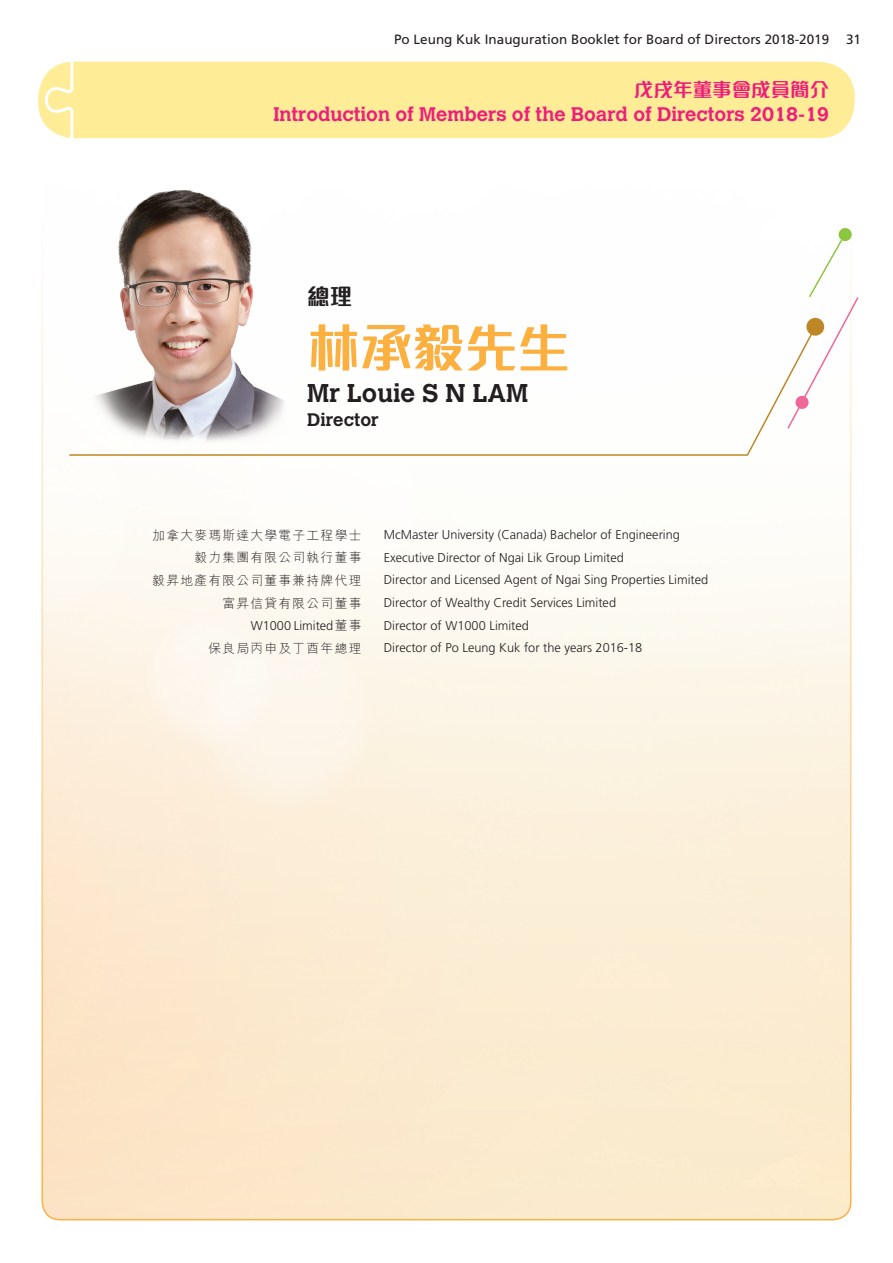
<style>
.page{position:relative;width:893px;height:1263px;background:#fff}
.page>*{position:absolute;margin:0;border:0;box-sizing:border-box;transform-origin:0 0}
.t1{font:700 52.5px "M Finance HK";color:#fbb03f}
.t2{font:700 25.5px "Calvert MT Std";color:#231f20}
.t3{font:700 22.5px "M Finance HK";color:#231f20}
.t4{font:700 19.5px "Calvert MT Std";color:#ee1e7b}
.t5{font:700 19.5px "M Finance HK";color:#ee1e7b}
.t6{font:700 18px "Calvert MT Std";color:#231f20}
.t7{font:13.5px "Frutiger LT Std";color:#231f20}
.t8{font:300 12.75px "Frutiger LT Std";color:#231f20}
.t9{font:300 12.75px "M Hei HK";letter-spacing:.1em;color:#231f20}
.s1{font-family:"M Hei HK"}
</style>
<div class="page">
<img style="left:44px;top:124px;width:807px;height:1096px">
<div style="left:38px;top:62px;width:817px;height:76px;background:#ffec96;border-radius:36px"></div>
<svg style="left:43px;top:62px;width:31px;height:76px"></svg>
<img style="left:67px;top:160px;width:245px;height:294px">
<hr style="left:70px;top:454px;width:677px;height:2px;background:#be8726">
<div style="left:839px;top:228px;width:13px;height:13px;background:#8bc63e;border-radius:50%"></div>
<svg style="left:745px;top:233px;width:114px;height:224px"></svg>
<p class="t7" style="left:394px;top:31px;width:469px">Po Leung Kuk Inauguration Booklet for Board of Directors 2018-2019 31</p>
<h3 class="t5" style="left:634px;top:79px;width:196px">戊戌年董事會成員簡介</h3>
<h3 class="t4" style="left:273px;top:101px;width:557px">Introduction of Members of the Board of Directors 2018-19</h3>
<h3 class="t3" style="left:307px;top:285px;width:46px">總理</h3>
<h1 class="t1" style="left:307px;top:321px;width:264px">林承毅先生</h1>
<h2 class="t2" style="left:307px;top:377px;width:222px">Mr Louie S N LAM</h2>
<h3 class="t6" style="left:307px;top:409px;width:73px">Director</h3>
<p class="t9" style="left:152px;top:528px;width:211px">加拿大麥瑪斯達大學電子工程學士</p>
<p class="t8" style="left:384px;top:527px;width:298px">McMaster University (Canada) Bachelor of Engineering</p>
<p class="t9" style="left:194px;top:551px;width:169px">毅力集團有限公司執行董事</p>
<p class="t8" style="left:384px;top:550px;width:242px">Executive Director of Ngai Lik Group Limited</p>
<p class="t9" style="left:152px;top:574px;width:211px">毅昇地產有限公司董事兼持牌代理</p>
<p class="t8" style="left:384px;top:573px;width:326px">Director and Licensed Agent of Ngai Sing Properties Limited</p>
<p class="t9" style="left:222px;top:596px;width:140px">富昇信貸有限公司董事</p>
<p class="t8" style="left:384px;top:595px;width:234px">Director of Wealthy Credit Services Limited</p>
<p class="t8" style="left:251px;top:619px;width:112px">W1000 Limited<span class="s1">董事</span></p>
<p class="t8" style="left:384px;top:618px;width:147px">Director of W1000 Limited</p>
<p class="t9" style="left:208px;top:642px;width:154px">保良局丙申及丁酉年總理</p>
<p class="t8" style="left:384px;top:641px;width:260px">Director of Po Leung Kuk for the years 2016-18</p>
</div>
